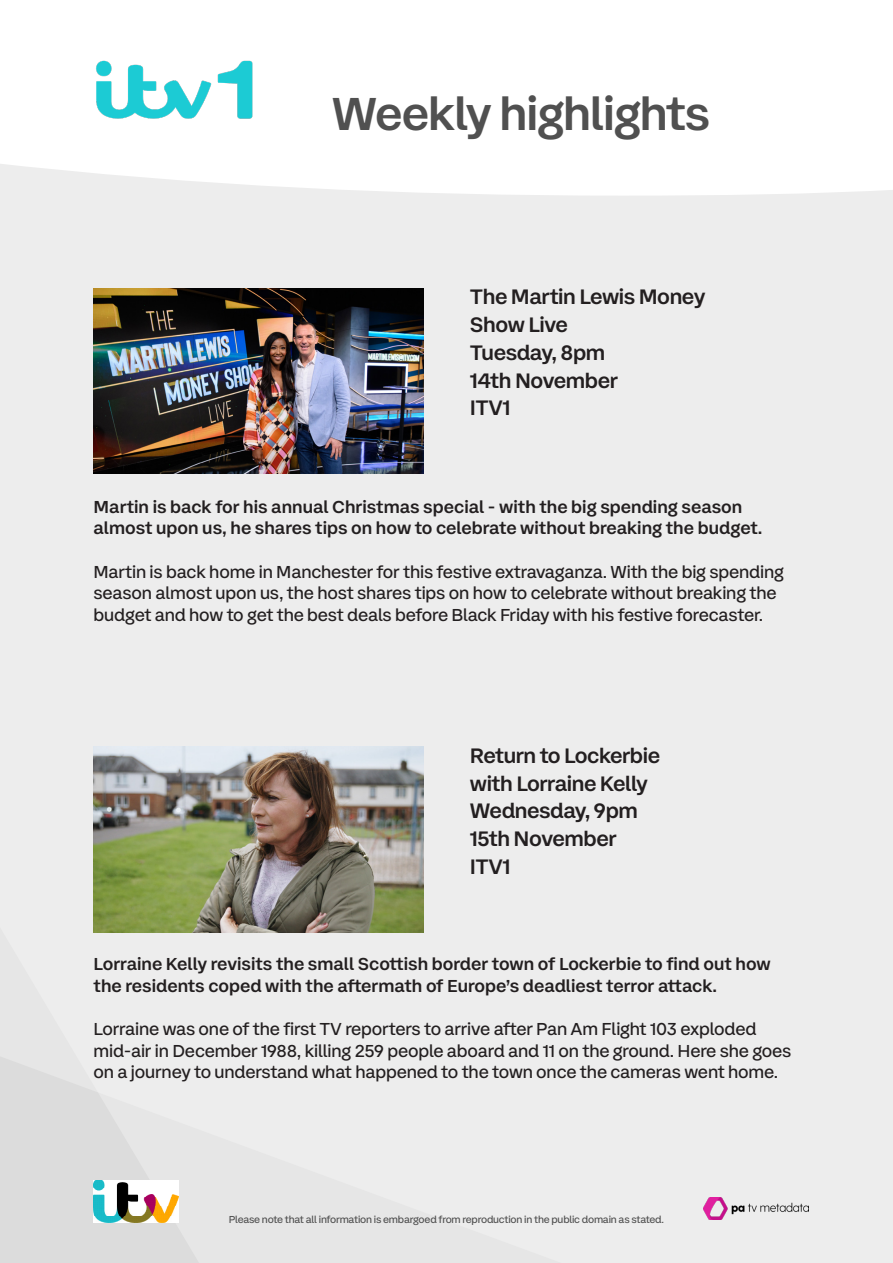
<style>
.page{position:relative;width:893px;height:1263px;background:#ededed}
.page>*{position:absolute;margin:0;border:0;box-sizing:border-box;transform-origin:0 0}
.t1{font:500 48px "ITV Display Sans";letter-spacing:-.02em;color:#505050}
.Programme_Heading{font:500 21.75px/27.8px "ITV Display Sans";letter-spacing:-.02em;color:#231f20}
.Intro_Text{font:18px/21.6px "ITV Display Sans";letter-spacing:-.01em;color:#231f20}
.Intro_Text-2{font:500 18px/21.6px "ITV Display Sans";color:#231f20}
.t2{font:10.5px "ITV Display Sans";letter-spacing:-.02em;color:#505050}
</style>
<div class="page">
<svg style="left:0;top:1056px;width:199px;height:207px"></svg>
<img style="left:94px;top:1180px;width:85px;height:42px">
<div style="left:0;top:0;width:893px;height:196px;background:#fff"></div>
<img style="left:94px;top:57px;width:162px;height:65px">
<img style="left:94px;top:288px;width:329px;height:185px">
<img style="left:94px;top:747px;width:329px;height:185px">
<img style="left:704px;top:1197px;width:104px;height:22px">
<h1 class="t1" style="left:332px;top:83px;width:380px">Weekly highlights</h1>
<p class="Programme_Heading" style="left:470px;top:283px;width:237px">The Martin Lewis Money<br>Show Live</p>
<p class="Programme_Heading" style="left:470px;top:339px;width:137px">Tuesday, 8pm</p>
<p class="Programme_Heading" style="left:470px;top:367px;width:150px">14th November</p>
<p class="Programme_Heading" style="left:470px;top:394px;width:42px">ITV1</p>
<p class="Intro_Text-2" style="left:94px;top:496px;width:670px">Martin is back for his annual Christmas special - with the big spending season almost upon us, he shares tips on how to celebrate without breaking the budget.</p>
<p class="Intro_Text" style="left:94px;top:561px;width:692px">Martin is back home in Manchester for this festive extravaganza. With the big spending season almost upon us, the host shares tips on how to celebrate without breaking the budget and how to get the best deals before Black Friday with his festive forecaster.</p>
<p class="Programme_Heading" style="left:470px;top:742px;width:192px">Return to Lockerbie with Lorraine Kelly</p>
<p class="Programme_Heading" style="left:470px;top:797px;width:170px">Wednesday, 9pm</p>
<p class="Programme_Heading" style="left:470px;top:825px;width:148px">15th November</p>
<p class="Programme_Heading" style="left:470px;top:853px;width:42px">ITV1</p>
<p class="Intro_Text-2" style="left:94px;top:953px;width:679px">Lorraine Kelly revisits the small Scottish border town of Lockerbie to find out how the residents coped with the aftermath of Europe’s deadliest terror attack.</p>
<p class="Intro_Text" style="left:94px;top:1018px;width:699px">Lorraine was one of the first TV reporters to arrive after Pan Am Flight 103 exploded mid-air in December 1988, killing 259 people aboard and 11 on the ground. Here she goes on a journey to understand what happened to the town once the cameras went home.</p>
<p class="t2" style="left:229px;top:1212px;width:437px">Please note that all information is embargoed from reproduction in the public domain as stated.</p>
</div>
